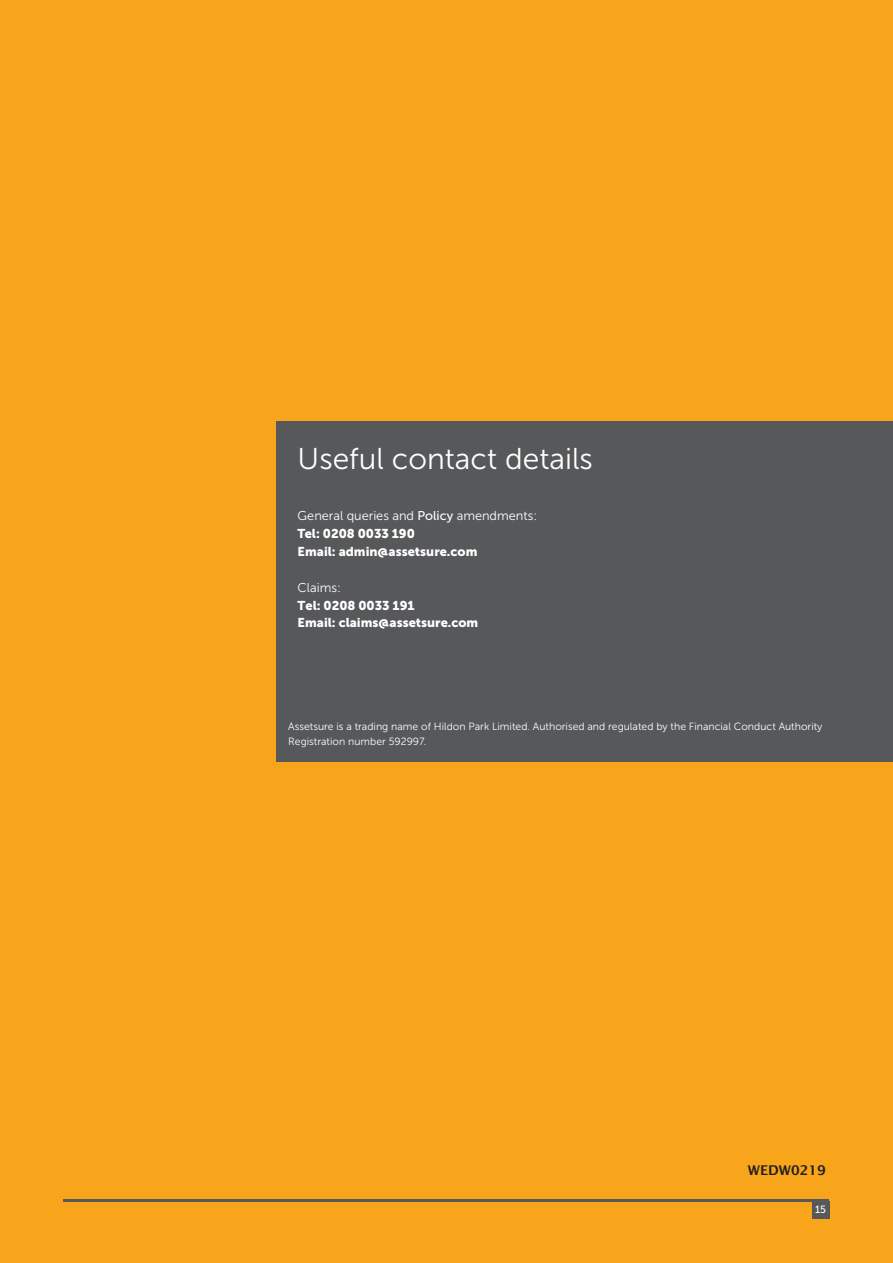
<style>
.page{position:relative;width:893px;height:1263px;background:#f9a51b}
.page>*{position:absolute;margin:0;border:0;box-sizing:border-box;transform-origin:0 0}
.t1{font:30px "Museo Sans 300";color:#fff}
.t2{font:600 13.5px "Lucida Sans";color:#231f20}
.t3{font:12.75px/18px "Museo Sans 900";color:#fff}
.t4{font:10.5px/15px "Museo Sans 300";color:#fff}
.t5{font:10.5px "Museo Sans 500";color:#fff}
.s1{font-family:"Museo Sans 300"}
.s2{font-family:"Museo Sans 500"}
</style>
<div class="page">
<hr style="left:64px;top:1199px;width:765px;height:2px;background:#57585a">
<div style="left:812px;top:1201px;width:17px;height:17px;background:#57585a"></div>
<div style="left:276px;top:421px;width:617px;height:340px;background:#57585a"></div>
<p class="t1" style="left:298px;top:442px;width:297px">Useful contact details</p>
<p class="t3" style="left:298px;top:506px;width:241px"><span class="s1">General queries and</span> <span class="s2">Policy</span> <span class="s1">amendments:<br></span>Tel: 0208 0033 190<br>Email: admin@assetsure.com</p>
<p class="t3" style="left:298px;top:578px;width:182px"><span class="s1">Claims:<br></span>Tel: 0208 0033 191<br>Email: claims@assetsure.com</p>
<p class="t4" style="left:288px;top:719px;width:536px">Assetsure is a trading name of Hildon Park Limited. Authorised and regulated by the Financial Conduct Authority<br>Registration number 592997.</p>
<p class="t2" style="left:748px;top:1163px;width:79px">WEDW0219</p>
<p class="t5" style="left:815px;top:1204px;width:13px">15</p>
</div>
